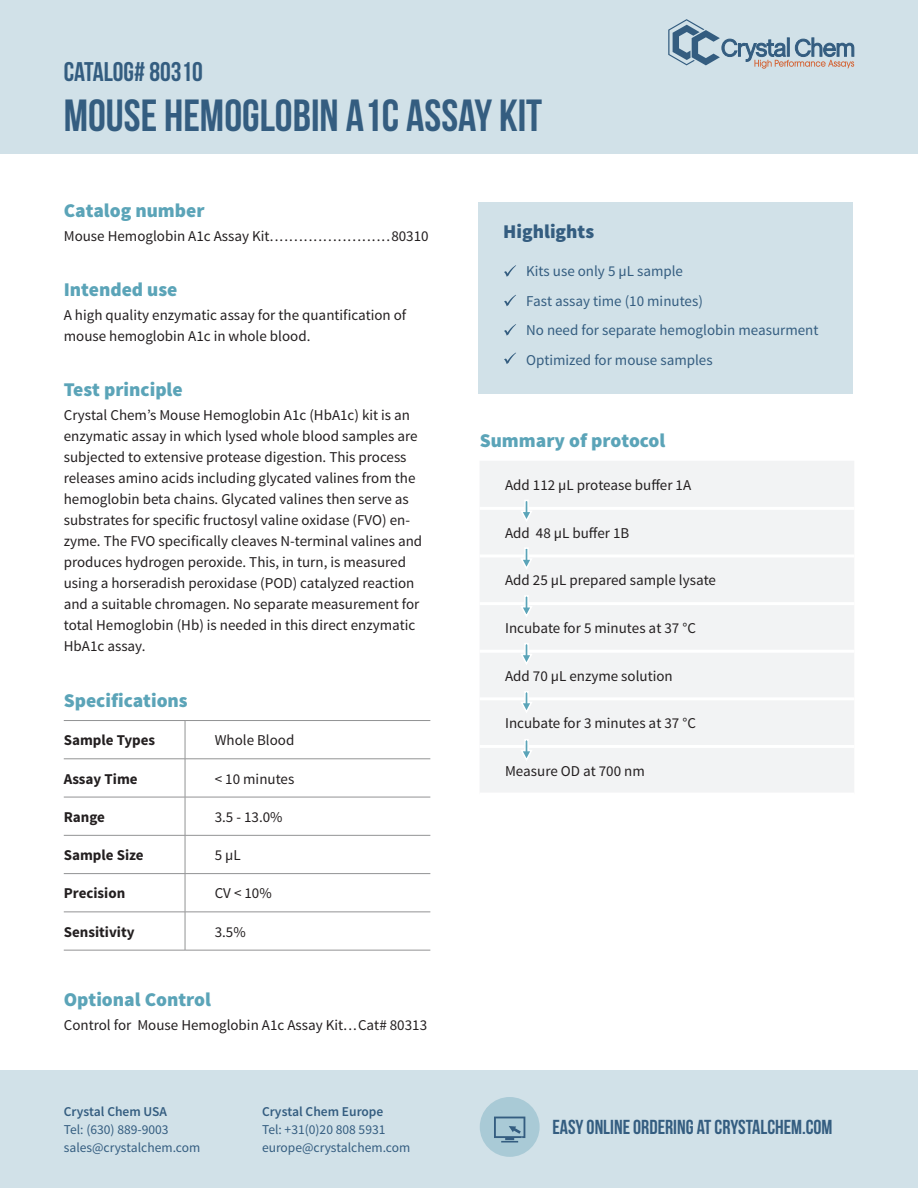
<style>
.page{position:relative;width:918px;height:1188px;background:#fff}
.page>*{position:absolute;margin:0;border:0;box-sizing:border-box;transform-origin:0 0}
.Contents_Bebas_Neue{font:45px "Bebas Neue";color:#345d80}
.Contents_Bebas_Neue-2{font:27px "Bebas Neue";color:#345d80}
.Contents_Bebas_Neue-3{font:20.25px "Bebas Neue";color:#345d80}
.Contents_Source_Sans{font:900 19.5px "Source Sans Pro";color:#5ba4b8}
.Contents_Source_Sans-2{font:900 19.5px "Source Sans Pro";color:#345d80}
.Contents_Source_Sans-3{font:15px/21px "Source Sans Pro";color:#231f20}
.Contents_Source_Sans-4{font:15px "Source Sans Pro";color:#345d80}
.Contents_Source_Sans-5{font:700 15px "Source Sans Pro";color:#231f20}
.Contents_Source_Sans-6{font:13.5px "Source Sans Pro";color:#345d80}
.Contents_Source_Sans-7{font:600 13.5px "Source Sans Pro";color:#345d80}
</style>
<div class="page">
<div style="left:479px;top:202px;width:374px;height:191px;background:#d1e1e8"></div>
<div style="left:0;top:0;width:918px;height:154px;background:#d1e1e8"></div>
<div style="left:0;top:1070px;width:918px;height:118px;background:#d1e1e8"></div>
<hr style="left:185px;top:720px;width:245px;height:1px;background:#929394">
<hr style="left:185px;top:759px;width:245px;height:1px;background:#929394">
<hr style="left:185px;top:797px;width:245px;height:1px;background:#929394">
<hr style="left:185px;top:835px;width:245px;height:1px;background:#929394">
<hr style="left:185px;top:873px;width:245px;height:1px;background:#929394">
<hr style="left:185px;top:912px;width:245px;height:1px;background:#929394">
<hr style="left:185px;top:950px;width:245px;height:1px;background:#929394">
<hr style="left:64px;top:720px;width:121px;height:1px;background:#929394">
<hr style="left:64px;top:759px;width:121px;height:1px;background:#929394">
<hr style="left:64px;top:797px;width:121px;height:1px;background:#929394">
<hr style="left:64px;top:835px;width:121px;height:1px;background:#929394">
<hr style="left:64px;top:873px;width:121px;height:1px;background:#929394">
<hr style="left:64px;top:912px;width:121px;height:1px;background:#929394">
<hr style="left:64px;top:950px;width:121px;height:1px;background:#929394">
<hr style="left:185px;top:721px;width:1px;height:38px;background:#929394">
<hr style="left:185px;top:759px;width:1px;height:38px;background:#929394">
<hr style="left:185px;top:797px;width:1px;height:38px;background:#929394">
<hr style="left:185px;top:836px;width:1px;height:37px;background:#929394">
<hr style="left:185px;top:874px;width:1px;height:38px;background:#929394">
<hr style="left:185px;top:912px;width:1px;height:38px;background:#929394">
<div style="left:480px;top:461px;width:374px;height:331px;background:#f2f3f4"></div>
<hr style="left:480px;top:507px;width:374px;height:3px;background:#fff">
<hr style="left:480px;top:554px;width:374px;height:3px;background:#fff">
<hr style="left:480px;top:602px;width:374px;height:3px;background:#fff">
<hr style="left:480px;top:650px;width:374px;height:3px;background:#fff">
<hr style="left:480px;top:697px;width:374px;height:3px;background:#fff">
<hr style="left:480px;top:745px;width:374px;height:3px;background:#fff">
<svg style="left:504px;top:265px;width:12px;height:12px"></svg>
<svg style="left:504px;top:295px;width:12px;height:11px"></svg>
<svg style="left:519px;top:499px;width:15px;height:25px"></svg>
<svg style="left:519px;top:547px;width:15px;height:25px"></svg>
<svg style="left:519px;top:594px;width:15px;height:25px"></svg>
<svg style="left:519px;top:642px;width:15px;height:25px"></svg>
<div style="left:480px;top:1097px;width:60px;height:60px;background:#a9cad6;border-radius:50%"></div>
<svg style="left:494px;top:1117px;width:31px;height:26px"></svg>
<svg style="left:504px;top:353px;width:12px;height:11px"></svg>
<svg style="left:519px;top:690px;width:15px;height:25px"></svg>
<svg style="left:519px;top:738px;width:15px;height:25px"></svg>
<svg style="left:504px;top:324px;width:12px;height:12px"></svg>
<svg style="left:668px;top:19px;width:186px;height:50px"></svg>
<p class="Contents_Bebas_Neue-2" style="left:64px;top:57px;width:141px">CATALOG# 80310</p>
<p class="Contents_Bebas_Neue" style="left:64px;top:91px;width:480px">MOUSE HEMOGLOBIN A1C ASSAY KIT</p>
<p class="Contents_Source_Sans" style="left:64px;top:198px;width:142px">Catalog number</p>
<p class="Contents_Source_Sans-3" style="left:64px;top:226px;width:366px">Mouse Hemoglobin A1c Assay Kit.........................80310</p>
<p class="Contents_Source_Sans" style="left:64px;top:277px;width:115px">Intended use</p>
<p class="Contents_Source_Sans-3" style="left:64px;top:305px;width:344px">A high quality enzymatic assay for the quantification of mouse hemoglobin A1c in whole blood.</p>
<p class="Contents_Source_Sans" style="left:64px;top:376px;width:120px">Test principle</p>
<p class="Contents_Source_Sans-3" style="left:64px;top:404px;width:360px">Crystal Chem’s Mouse Hemoglobin A1c (HbA1c) kit is an enzymatic assay in which lysed whole blood samples are subjected to extensive protease digestion. This process releases amino acids including glycated valines from the hemoglobin beta chains. Glycated valines then serve as substrates for specific fructosyl valine oxidase (FVO) en&shy;zyme. The FVO specifically cleaves N-terminal valines and produces hydrogen peroxide. This, in turn, is measured using a horseradish peroxidase (POD) catalyzed reaction and a suitable chromagen. No separate measurement for total Hemoglobin (Hb) is needed in this direct enzymatic HbA1c assay.</p>
<p class="Contents_Source_Sans" style="left:64px;top:688px;width:126px">Specifications</p>
<p class="Contents_Source_Sans-5" style="left:64px;top:731px;width:93px">Sample Types</p>
<p class="Contents_Source_Sans-3" style="left:215px;top:730px;width:81px">Whole Blood</p>
<p class="Contents_Source_Sans-5" style="left:64px;top:769px;width:75px">Assay Time</p>
<p class="Contents_Source_Sans-3" style="left:215px;top:768px;width:81px">&lt; 10 minutes</p>
<p class="Contents_Source_Sans-5" style="left:64px;top:807px;width:43px">Range</p>
<p class="Contents_Source_Sans-3" style="left:215px;top:807px;width:69px">3.5 - 13.0%</p>
<p class="Contents_Source_Sans-5" style="left:64px;top:846px;width:81px">Sample Size</p>
<p class="Contents_Source_Sans-3" style="left:215px;top:845px;width:28px">5 µL</p>
<p class="Contents_Source_Sans-5" style="left:64px;top:884px;width:63px">Precision</p>
<p class="Contents_Source_Sans-3" style="left:215px;top:883px;width:59px">CV &lt; 10%</p>
<p class="Contents_Source_Sans-5" style="left:64px;top:922px;width:72px">Sensitivity</p>
<p class="Contents_Source_Sans-3" style="left:215px;top:922px;width:33px">3.5%</p>
<p class="Contents_Source_Sans" style="left:64px;top:987px;width:149px">Optional Control</p>
<p class="Contents_Source_Sans-3" style="left:64px;top:1015px;width:365px">Control for Mouse Hemoglobin A1c Assay Kit...Cat# 80313</p>
<p class="Contents_Source_Sans-7" style="left:64px;top:1103px;width:105px">Crystal Chem USA</p>
<p class="Contents_Source_Sans-6" style="left:64px;top:1122px;width:106px">Tel: (630) 889-9003</p>
<p class="Contents_Source_Sans-6" style="left:64px;top:1140px;width:138px">sales@crystalchem.com</p>
<p class="Contents_Source_Sans-7" style="left:262px;top:1103px;width:123px">Crystal Chem Europe</p>
<p class="Contents_Source_Sans-6" style="left:262px;top:1122px;width:125px">Tel: +31(0)20 808 5931</p>
<p class="Contents_Source_Sans-6" style="left:262px;top:1140px;width:150px">europe@crystalchem.com</p>
<p class="Contents_Source_Sans-2" style="left:503px;top:219px;width:92px">Highlights</p>
<p class="Contents_Source_Sans-4" style="left:526px;top:262px;width:158px">Kits use only 5 µL sample</p>
<p class="Contents_Source_Sans-4" style="left:526px;top:291px;width:178px">Fast assay time (10 minutes)</p>
<p class="Contents_Source_Sans-4" style="left:526px;top:321px;width:294px">No need for separate hemoglobin measurment</p>
<p class="Contents_Source_Sans-4" style="left:526px;top:350px;width:188px">Optimized for mouse samples</p>
<p class="Contents_Source_Sans" style="left:480px;top:428px;width:187px">Summary of protocol</p>
<p class="Contents_Source_Sans-3" style="left:505px;top:475px;width:188px">Add 112 µL protease buffer 1A</p>
<p class="Contents_Source_Sans-3" style="left:505px;top:523px;width:126px">Add 48 µL buffer 1B</p>
<p class="Contents_Source_Sans-3" style="left:505px;top:570px;width:212px">Add 25 µL prepared sample lysate</p>
<p class="Contents_Source_Sans-3" style="left:505px;top:618px;width:192px">Incubate for 5 minutes at 37 °C</p>
<p class="Contents_Source_Sans-3" style="left:505px;top:665px;width:169px">Add 70 µL enzyme solution</p>
<p class="Contents_Source_Sans-3" style="left:505px;top:713px;width:192px">Incubate for 3 minutes at 37 °C</p>
<p class="Contents_Source_Sans-3" style="left:505px;top:761px;width:141px">Measure OD at 700 nm</p>
<p class="Contents_Bebas_Neue-3" style="left:552px;top:1116px;width:282px">EASY ONLINE ORDERING AT CRYSTALCHEM.COM</p>
</div>
